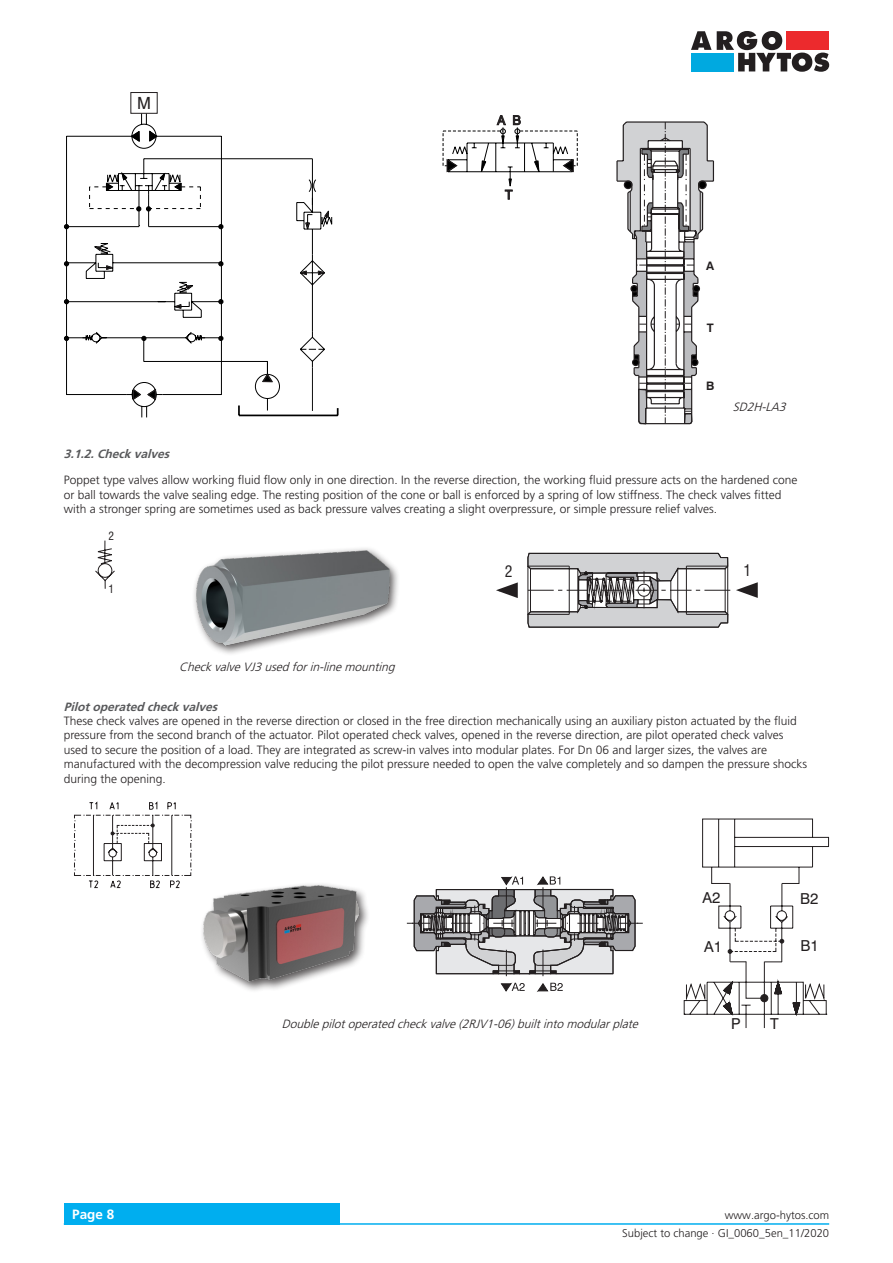
<style>
.page{position:relative;width:893px;height:1263px;background:#fff}
.page>*{position:absolute;margin:0;border:0;box-sizing:border-box;transform-origin:0 0}
.t1{font:16.8px "Swiss 721 BTCE";color:#231f20}
.t2{font:condensed 15.45px "Swiss 721 BTCE";color:#231f20}
.t3{font:15.15px "Swiss 721 BTCE";color:#231f20}
.t4{font:700 13.5px "Frutiger LT Pro";color:#fff}
.t5{font:12.75px "Swiss 721 BTCE";color:#231f20}
._06_Text{font:300 12px/14.4px "Frutiger LT Pro";color:#231f20}
._06_Text_15__R{font:italic 300 12px "Frutiger LT Pro";color:#231f20}
._05_Subline_Copytext{font:italic 700 12px "Frutiger LT Pro";color:#57585a}
.t6{font:700 11.7px "Swiss 721 BTCE";color:#231f20}
.t7{font:300 11.25px "Frutiger LT Pro";color:#231f20}
.t8{font:condensed 11.25px "Swiss 721 BTCE";color:#231f20}
</style>
<div class="page">
<svg style="left:691px;top:31px;width:138px;height:41px"></svg>
<svg style="left:95px;top:540px;width:20px;height:49px"></svg>
<div style="left:192px;top:546px;width:209px;height:110px;background:#231f20;opacity:.75"></div>
<img style="left:192px;top:546px;width:209px;height:103px">
<hr style="left:239px;top:415px;width:99px;height:1px;background:#000">
<svg style="left:337px;top:408px;width:2px;height:7px"></svg>
<svg style="left:64px;top:114px;width:264px;height:301px"></svg>
<div style="left:130px;top:92px;width:28px;height:22px;border:1px solid #231f20"></div>
<svg style="left:616px;top:121px;width:98px;height:304px"></svg>
<svg style="left:443px;top:127px;width:135px;height:60px"></svg>
<svg style="left:501px;top:983px;width:24px;height:8px"></svg>
<svg style="left:538px;top:983px;width:25px;height:8px"></svg>
<svg style="left:407px;top:876px;width:236px;height:100px"></svg>
<svg style="left:684px;top:819px;width:145px;height:209px"></svg>
<div style="left:200px;top:881px;width:170px;height:112px;background:#231f20;opacity:.75"></div>
<img style="left:177px;top:875px;width:193px;height:111px">
<svg style="left:74px;top:801px;width:117px;height:87px"></svg>
<svg style="left:496px;top:582px;width:22px;height:16px"></svg>
<svg style="left:527px;top:552px;width:231px;height:76px"></svg>
<div style="left:64px;top:1203px;width:276px;height:22px;background:#00aeef"></div>
<hr style="left:64px;top:1223px;width:765px;height:2px;background:#00aeef">
<p class="t1" style="left:137px;top:92px;width:15px">M</p>
<p class="_05_Subline_Copytext" style="left:64px;top:447px;width:111px">3.1.2.Checkvalves</p>
<p class="t5" style="left:497px;top:112px;width:25px">A B</p>
<p class="t5" style="left:505px;top:186px;width:9px">T</p>
<p class="t6" style="left:706px;top:258px;width:10px">A</p>
<p class="t6" style="left:707px;top:320px;width:8px">T</p>
<p class="t6" style="left:706px;top:378px;width:10px">B</p>
<p class="_06_Text_15__R" style="left:733px;top:400px;width:58px">SD2H-LA3</p>
<p class="_06_Text" style="left:64px;top:473px;width:735px">Poppet type valves allow working fluid flow only in one direction. In the reverse direction, the working fluid pressure acts on the hardened cone</p>
<p class="_06_Text" style="left:64px;top:487px;width:719px">or ball towards the valve sealing edge. The resting position of the cone or ball is enforced by a spring of low stiffness. The check valves fitted</p>
<p class="_06_Text" style="left:64px;top:502px;width:655px">with a stronger spring are sometimes used as back pressure valves creating a slight overpressure, or simple pressure relief valves.</p>
<p class="t8" style="left:109px;top:528px;width:7px">2</p>
<p class="t8" style="left:109px;top:581px;width:7px">1</p>
<p class="_06_Text_15__R" style="left:179px;top:660px;width:221px">CheckvalveVJ3usedforin-linemounting</p>
<p class="t2" style="left:505px;top:561px;width:9px">2</p>
<p class="t2" style="left:743px;top:560px;width:9px">1</p>
<p class="_05_Subline_Copytext" style="left:64px;top:699px;width:159px">Pilotoperated checkvalves</p>
<p class="_06_Text" style="left:64px;top:714px;width:734px">These check valves are opened in the reverse direction or closed in the free direction mechanically using an auxiliary piston actuated by the fluid pressure from the second branch of the actuator. Pilot operated check valves, opened in the reverse direction, are pilot operated check valves</p>
<p class="_06_Text" style="left:64px;top:743px;width:745px">used to secure the position of a load. They are integrated as screw-in valves into modular plates. For Dn 06 and larger sizes, the valves are manufactured with the decompression valve reducing the pilot pressure needed to open the valve completely and so dampen the pressure shocks during the opening.</p>
<p class="_06_Text_15__R" style="left:282px;top:1017px;width:361px">Doublepilotoperatedcheckvalve(2RJV1-06)builtintomodularplate</p>
<p class="t3" style="left:702px;top:888px;width:19px">A2</p>
<p class="t3" style="left:800px;top:889px;width:20px">B2</p>
<p class="t3" style="left:704px;top:936px;width:19px">A1</p>
<p class="t3" style="left:800px;top:936px;width:20px">B1</p>
<p class="t3" style="left:731px;top:1014px;width:11px">P</p>
<p class="t3" style="left:770px;top:1014px;width:10px">T</p>
<p class="t4" style="left:72px;top:1207px;width:44px">Page 8</p>
<p class="t7" style="left:725px;top:1209px;width:106px">www.argo-hytos.com</p>
<p class="t7" style="left:622px;top:1226px;width:208px">Subject to change · GI_0060_5en_11/2020</p>
</div>
